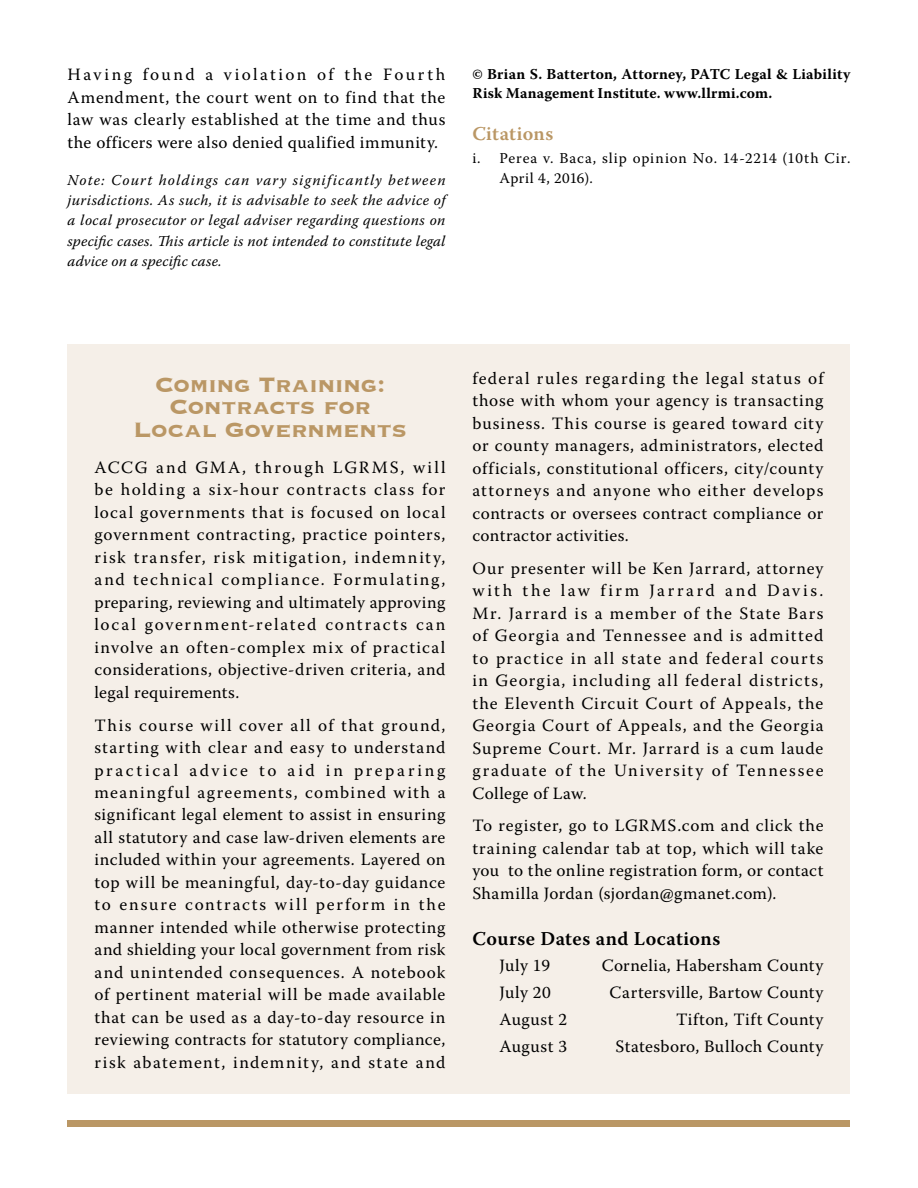
<style>
.page{position:relative;width:918px;height:1188px;background:#fff}
.page>*{position:absolute;margin:0;border:0;box-sizing:border-box;transform-origin:0 0}
.t1{font:700 27px/22.5px "Copperplate";letter-spacing:-.015em;color:#ba9765;text-align:center}
.t2{font:600 19.5px "Warnock Pro";letter-spacing:.025em;color:#000}
.t3{font:600 19.5px "Warnock Pro";letter-spacing:.01em;color:#ba9765}
.t4{font:17.25px/22.5px "Warnock Pro";letter-spacing:.03em;color:#000;text-align:justify}
.t5{font:italic 15px/20.2px "Warnock Pro";letter-spacing:.015em;color:#000;text-align:justify}
.t6{font:700 15px/19.5px "Warnock Pro";letter-spacing:.02em;color:#000}
.t7{font:15px/19.5px "Warnock Pro";letter-spacing:.055em;color:#000}
</style>
<div class="page">
<div style="left:68px;top:1120px;width:782px;height:7px;background:#ba9765"></div>
<div style="left:68px;top:344px;width:782px;height:750px;background:#f5efe8"></div>
<p class="t4" style="left:68px;top:63px;width:379px">Having found a violation of the Fourth Amendment, the court went on to find that the law was clearly established at the time and thus the officers were also denied qualified immunity.</p>
<p class="t5" style="left:68px;top:170px;width:380px">Note: Court holdings can vary significantly between jurisdictions. As such, it is advisable to seek the advice of a local prosecutor or legal adviser regarding questions on specific cases. This article is not intended to constitute legal advice on a specific case.</p>
<p class="t6" style="left:472px;top:64px;width:380px">© Brian S. Batterton, Attorney, PATC Legal &amp; Liability<br>Risk Management Institute. www.llrmi.com.</p>
<p class="t3" style="left:472px;top:122px;width:82px">Citations</p>
<p class="t7" style="left:500px;top:148px;width:353px;text-indent:-27px">i. Perea v. Baca, slip opinion No. 14-2214 (10th Cir.<br>April 4, 2016).</p>
<h1 class="t1" style="left:133px;top:372px;width:275px">Coming Training:<br>Contracts for<br>Local Governments</h1>
<p class="t4" style="left:94px;top:456px;width:353px">ACCG and GMA, through LGRMS, will be holding a six-hour contracts class for local governments that is focused on local government contracting, practice pointers, risk transfer, risk mitigation, indemnity, and technical compliance. Formulating, preparing, reviewing and ultimately approving local government-related contracts can involve an often-complex mix of practical considerations, objective-driven criteria, and legal requirements.</p>
<p class="t4" style="left:94px;top:713px;width:353px">This course will cover all of that ground, starting with clear and easy to understand practical advice to aid in preparing meaningful agreements, combined with a significant legal element to assist in ensuring all statutory and case law-driven elements are included within your agreements. Layered on top will be meaningful, day-to-day guidance to ensure contracts will perform in the manner intended while otherwise protecting and shielding your local government from risk and unintended consequences. A notebook of pertinent material will be made available that can be used as a day-to-day resource in reviewing contracts for statutory compliance, risk abatement, indemnity, and state and</p>
<p class="t4" style="left:472px;top:367px;width:353px">federal rules regarding the legal status of those with whom your agency is transacting business. This course is geared toward city or county managers, administrators, elected officials, constitutional officers, city/county attorneys and anyone who either develops contracts or oversees contract compliance or contractor activities.</p>
<p class="t4" style="left:472px;top:557px;width:353px">Our presenter will be Ken Jarrard, attorney with the law firm Jarrard and Davis.<br>Mr. Jarrard is a member of the State Bars of Georgia and Tennessee and is admitted to practice in all state and federal courts in Georgia, including all federal districts, the Eleventh Circuit Court of Appeals, the Georgia Court of Appeals, and the Georgia Supreme Court. Mr. Jarrard is a cum laude graduate of the University of Tennessee College of Law.</p>
<p class="t4" style="left:472px;top:814px;width:353px">To register, go to LGRMS.com and click the training calendar tab at top, which will take you to the online registration form, or contact Shamilla Jordan (sjordan@gmanet.com).</p>
<p class="t2" style="left:472px;top:927px;width:249px">Course Dates and Locations</p>
<p class="t4" style="left:500px;top:954px;width:52px">July 19</p>
<p class="t4" style="left:602px;top:954px;width:223px">Cornelia, Habersham County</p>
<p class="t4" style="left:500px;top:981px;width:53px">July 20</p>
<p class="t4" style="left:610px;top:981px;width:215px">Cartersville, Bartow County</p>
<p class="t4" style="left:500px;top:1008px;width:69px">August 2</p>
<p class="t4" style="left:676px;top:1008px;width:149px">Tifton, Tift County</p>
<p class="t4" style="left:500px;top:1035px;width:69px">August 3</p>
<p class="t4" style="left:616px;top:1035px;width:209px">Statesboro, Bulloch County</p>
</div>
